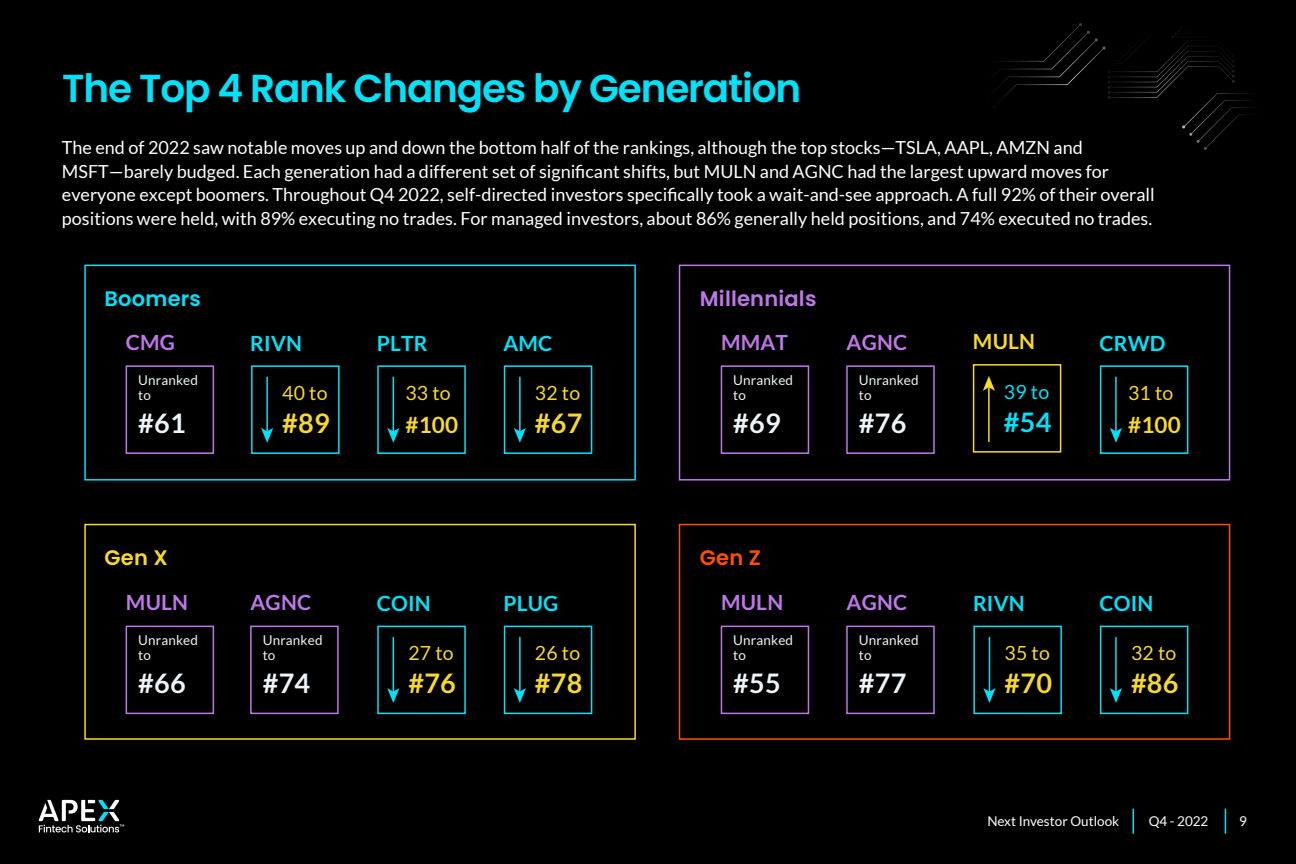
<style>
.page{position:relative;width:1296px;height:864px;background:#000}
.page>*{position:absolute;margin:0;border:0;box-sizing:border-box;transform-origin:0 0}
.t1{font:600 39px "Poppins";letter-spacing:-.03em;color:#00e2f9}
.t2{font:700 27px "Lato";letter-spacing:.01em;color:#edf5fa}
.t3{font:700 27px "Lato";letter-spacing:.01em;color:#f7d92b}
.t4{font:700 27px "Lato";color:#00e2f9}
.t5{font:700 22.5px "Lato";letter-spacing:.01em;color:#f7d92b}
.t6{font:700 21px "Lato";letter-spacing:.01em;color:#00e2f9}
.t7{font:700 21px "Lato";letter-spacing:.01em;color:#be77e8}
.t8{font:600 21px "Poppins";letter-spacing:.01em;color:#be77e8}
.t9{font:600 21px "Poppins";letter-spacing:.01em;color:#00e2f9}
.t10{font:700 21px "Lato";color:#f7d92b}
.t11{font:600 21px "Poppins";color:#f7d92b}
.t12{font:600 21px "Poppins";color:#ff4f00}
.t13{font:19.5px "Lato";letter-spacing:.01em;color:#f7d92b}
.t14{font:19.5px "Lato";color:#00e2f9}
.t15{font:18px/24px "Lato";color:#fff}
.t16{font:13.5px/15px "Lato";letter-spacing:.01em;color:#edf5fa}
.t17{font:13.5px "Lato";color:#fff}
</style>
<div class="page">
<svg style="left:39px;top:800px;width:85px;height:32px"></svg>
<svg style="left:1133px;top:809px;width:1px;height:24px"></svg>
<svg style="left:1225px;top:809px;width:1px;height:24px"></svg>
<div style="left:251px;top:365px;width:89px;height:89px;border:2px solid #00e2f9"></div>
<hr style="left:266px;top:377px;width:2px;height:55px;background:#00e2f9">
<svg style="left:261px;top:428px;width:12px;height:15px"></svg>
<div style="left:377px;top:365px;width:89px;height:89px;border:2px solid #00e2f9"></div>
<hr style="left:393px;top:377px;width:1px;height:55px;background:#00e2f9">
<svg style="left:387px;top:428px;width:12px;height:15px"></svg>
<div style="left:504px;top:365px;width:88px;height:89px;border:2px solid #00e2f9"></div>
<hr style="left:519px;top:377px;width:2px;height:55px;background:#00e2f9">
<svg style="left:514px;top:428px;width:12px;height:15px"></svg>
<div style="left:377px;top:626px;width:89px;height:88px;border:2px solid #00e2f9"></div>
<hr style="left:393px;top:637px;width:1px;height:55px;background:#00e2f9">
<svg style="left:387px;top:688px;width:12px;height:15px"></svg>
<div style="left:504px;top:626px;width:88px;height:88px;border:2px solid #00e2f9"></div>
<hr style="left:519px;top:637px;width:2px;height:55px;background:#00e2f9">
<svg style="left:514px;top:688px;width:12px;height:15px"></svg>
<div style="left:973px;top:364px;width:88px;height:89px;border:2px solid #f7d92b"></div>
<hr style="left:988px;top:387px;width:2px;height:54px;background:#f7d92b">
<svg style="left:983px;top:376px;width:12px;height:15px"></svg>
<div style="left:721px;top:365px;width:88px;height:89px;border:2px solid #be77e8"></div>
<div style="left:126px;top:365px;width:88px;height:89px;border:2px solid #be77e8"></div>
<div style="left:846px;top:365px;width:89px;height:89px;border:2px solid #be77e8"></div>
<div style="left:126px;top:626px;width:88px;height:88px;border:2px solid #be77e8"></div>
<div style="left:250px;top:626px;width:89px;height:88px;border:2px solid #be77e8"></div>
<div style="left:1100px;top:365px;width:88px;height:89px;border:2px solid #00e2f9"></div>
<hr style="left:1115px;top:377px;width:2px;height:55px;background:#00e2f9">
<svg style="left:1110px;top:428px;width:12px;height:15px"></svg>
<div style="left:721px;top:626px;width:88px;height:88px;border:2px solid #be77e8"></div>
<div style="left:846px;top:626px;width:89px;height:88px;border:2px solid #be77e8"></div>
<div style="left:1100px;top:626px;width:88px;height:88px;border:2px solid #00e2f9"></div>
<hr style="left:1115px;top:637px;width:2px;height:55px;background:#00e2f9">
<svg style="left:1110px;top:688px;width:12px;height:15px"></svg>
<div style="left:973px;top:626px;width:89px;height:88px;border:2px solid #00e2f9"></div>
<hr style="left:989px;top:637px;width:1px;height:55px;background:#00e2f9">
<svg style="left:983px;top:688px;width:13px;height:15px"></svg>
<div style="left:84px;top:265px;width:552px;height:216px;border:2px solid #00e2f9"></div>
<div style="left:679px;top:265px;width:551px;height:216px;border:2px solid #be77e8"></div>
<div style="left:84px;top:524px;width:552px;height:216px;border:2px solid #f7d92b"></div>
<div style="left:679px;top:524px;width:551px;height:216px;border:2px solid #ff4f00"></div>
<svg style="left:997px;top:23px;width:254px;height:86px"></svg>
<h1 class="t1" style="left:62px;top:66px;width:741px">The Top 4 Rank Changes by Generation</h1>
<p class="t15" style="left:62px;top:135px;width:1094px">The end of 2022 saw notable moves up and down the bottom half of the rankings, although the top stocks—TSLA, AAPL, AMZN and MSFT—barely budged. Each generation had a different set of significant shifts, but MULN and AGNC had the largest upward moves for everyone except boomers. Throughout Q4 2022, self-directed investors specifically took a wait-and-see approach. A full 92% of their overall positions were held, with 89% executing no trades. For managed investors, about 86% generally held positions, and 74% executed no trades.</p>
<p class="t9" style="left:105px;top:286px;width:98px">Boomers</p>
<p class="t8" style="left:700px;top:286px;width:118px">Millennials</p>
<p class="t7" style="left:126px;top:331px;width:51px">CMG</p>
<p class="t6" style="left:250px;top:331px;width:53px">RIVN</p>
<p class="t6" style="left:377px;top:331px;width:52px">PLTR</p>
<p class="t6" style="left:503px;top:331px;width:50px">AMC</p>
<p class="t7" style="left:721px;top:331px;width:69px">MMAT</p>
<p class="t7" style="left:847px;top:331px;width:62px">AGNC</p>
<p class="t10" style="left:973px;top:330px;width:64px">MULN</p>
<p class="t6" style="left:1099px;top:331px;width:68px">CRWD</p>
<p class="t16" style="left:138px;top:373px;width:61px">Unranked to</p>
<h2 class="t2" style="left:138px;top:408px;width:49px">#61</h2>
<p class="t13" style="left:282px;top:382px;width:47px">40 to</p>
<h2 class="t3" style="left:282px;top:408px;width:49px">#89</h2>
<p class="t13" style="left:405px;top:382px;width:47px">33 to</p>
<p class="t5" style="left:405px;top:412px;width:54px">#100</p>
<p class="t13" style="left:535px;top:382px;width:47px">32 to</p>
<h2 class="t3" style="left:535px;top:408px;width:49px">#67</h2>
<p class="t16" style="left:733px;top:373px;width:61px">Unranked to</p>
<h2 class="t2" style="left:733px;top:408px;width:49px">#69</h2>
<p class="t16" style="left:859px;top:373px;width:61px">Unranked to</p>
<h2 class="t2" style="left:859px;top:408px;width:49px">#76</h2>
<p class="t14" style="left:1004px;top:381px;width:47px">39 to</p>
<h2 class="t4" style="left:1004px;top:407px;width:49px">#54</h2>
<p class="t13" style="left:1128px;top:382px;width:47px">31 to</p>
<p class="t5" style="left:1128px;top:412px;width:54px">#100</p>
<p class="t11" style="left:105px;top:545px;width:65px">Gen X</p>
<p class="t12" style="left:700px;top:545px;width:62px">Gen Z</p>
<p class="t7" style="left:126px;top:591px;width:64px">MULN</p>
<p class="t7" style="left:251px;top:591px;width:62px">AGNC</p>
<p class="t6" style="left:377px;top:591px;width:55px">COIN</p>
<p class="t6" style="left:503px;top:591px;width:57px">PLUG</p>
<p class="t7" style="left:721px;top:591px;width:64px">MULN</p>
<p class="t7" style="left:847px;top:591px;width:62px">AGNC</p>
<p class="t6" style="left:973px;top:591px;width:53px">RIVN</p>
<p class="t6" style="left:1099px;top:591px;width:55px">COIN</p>
<p class="t16" style="left:138px;top:633px;width:61px">Unranked to</p>
<h2 class="t2" style="left:138px;top:668px;width:49px">#66</h2>
<p class="t16" style="left:263px;top:633px;width:61px">Unranked to</p>
<h2 class="t2" style="left:263px;top:668px;width:49px">#74</h2>
<p class="t13" style="left:408px;top:643px;width:47px">27 to</p>
<h2 class="t3" style="left:408px;top:668px;width:49px">#76</h2>
<p class="t13" style="left:535px;top:643px;width:47px">26 to</p>
<h2 class="t3" style="left:535px;top:668px;width:49px">#78</h2>
<p class="t16" style="left:733px;top:633px;width:61px">Unranked to</p>
<h2 class="t2" style="left:733px;top:668px;width:49px">#55</h2>
<p class="t16" style="left:859px;top:633px;width:61px">Unranked to</p>
<h2 class="t2" style="left:859px;top:668px;width:49px">#77</h2>
<p class="t13" style="left:1005px;top:643px;width:47px">35 to</p>
<h2 class="t3" style="left:1005px;top:668px;width:49px">#70</h2>
<p class="t13" style="left:1131px;top:643px;width:47px">32 to</p>
<h2 class="t3" style="left:1131px;top:668px;width:49px">#86</h2>
<p class="t17" style="left:987px;top:814px;width:133px">Next Investor Outlook</p>
<p class="t17" style="left:1149px;top:814px;width:61px">Q4 - 2022</p>
<p class="t17" style="left:1239px;top:814px;width:9px">9</p>
</div>
